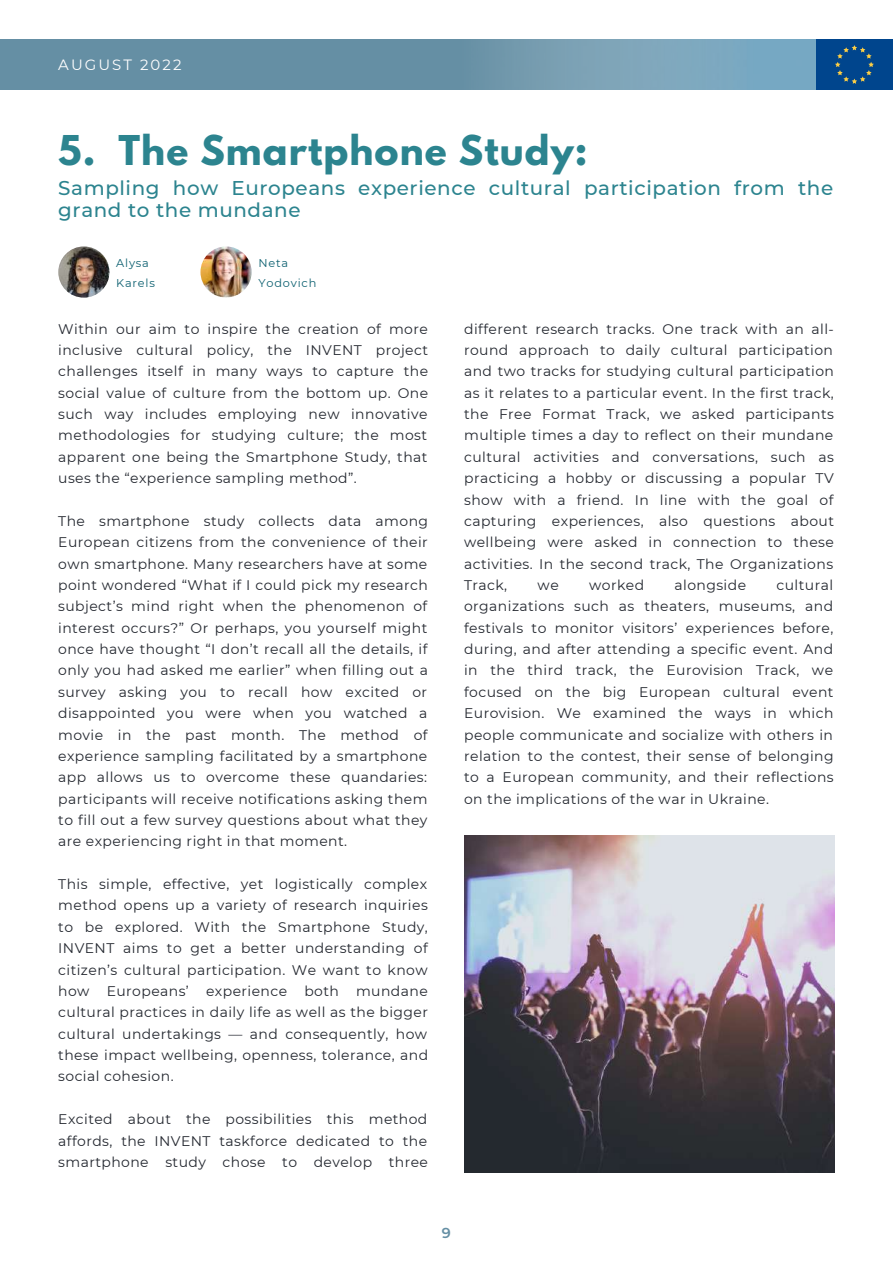
<style>
.page{position:relative;width:893px;height:1264px;background:#fff}
.page>*{position:absolute;margin:0;border:0;box-sizing:border-box;transform-origin:0 0}
.t1{font:700 36.3px "League Spartan";letter-spacing:.03em;color:#2c848f}
.t2{font:500 19.95px/22.5px "Montserrat";letter-spacing:.03em;color:#2c848f}
.t3{font:14.85px "Montserrat";letter-spacing:.14em;color:#fff}
.t4{font:600 14.4px "Montserrat";color:#658fa4}
.t5{font:13.95px/21.3px "Montserrat";letter-spacing:.03em;color:#242830;text-align:justify}
.t6{font:11.4px/19.8px "Montserrat";letter-spacing:.07em;color:#0e6171}
</style>
<div class="page">
<img style="left:464px;top:835px;width:370px;height:337px">
<div style="left:815px;top:39px;width:77px;height:51px;background:#00458d"></div>
<svg style="left:835px;top:45px;width:38px;height:39px"></svg>
<div style="left:0;top:39px;width:815px;height:51px;background:#658fa4"></div>
<img style="left:58px;top:246px;width:51px;height:52px;border-radius:50%">
<img style="left:200px;top:246px;width:52px;height:52px;border-radius:50%">
<img style="left:502px;top:39px;width:313px;height:51px">
<p class="t3" style="left:58px;top:56px;width:125px">AUGUST 2022</p>
<h1 class="t1" style="left:58px;top:133px;width:531px">5. The Smartphone Study:</h1>
<h2 class="t2" style="left:58px;top:176px;width:776px">Sampling how Europeans experience cultural participation from the grand to the mundane</h2>
<p class="t6" style="left:116px;top:253px;width:40px">Alysa<br>Karels</p>
<p class="t6" style="left:258px;top:253px;width:59px">Neta<br>Yodovich</p>
<p class="t5" style="left:58px;top:318px;width:371px">Within our aim to inspire the creation of more inclusive cultural policy, the INVENT project challenges itself in many ways to capture the social value of culture from the bottom up. One such way includes employing new innovative methodologies for studying culture; the most apparent one being the Smartphone Study, that uses the “experience sampling method”.</p>
<p class="t5" style="left:58px;top:510px;width:371px">The smartphone study collects data among European citizens from the convenience of their own smartphone. Many researchers have at some point wondered “What if I could pick my research subject’s mind right when the phenomenon of interest occurs?” Or perhaps, you yourself might once have thought “I don’t recall all the details, if only you had asked me earlier” when filling out a survey asking you to recall how excited or disappointed you were when you watched a movie in the past month. The method of experience sampling facilitated by a smartphone app allows us to overcome these quandaries: participants will receive notifications asking them to fill out a few survey questions about what they are experiencing right in that moment.</p>
<p class="t5" style="left:58px;top:873px;width:371px">This simple, effective, yet logistically complex method opens up a variety of research inquiries to be explored. With the Smartphone Study, INVENT aims to get a better understanding of citizen’s cultural participation. We want to know how Europeans’ experience both mundane cultural practices in daily life as well as the bigger cultural undertakings — and consequently, how these impact wellbeing, openness, tolerance, and social cohesion.</p>
<p class="t5" style="left:58px;top:1108px;width:371px">Excited about the possibilities this method affords, the INVENT taskforce dedicated to the smartphone study chose to develop three</p>
<p class="t5" style="left:464px;top:318px;width:371px">different research tracks. One track with an all&shy;round approach to daily cultural participation and two tracks for studying cultural participation as it relates to a particular event. In the first track, the Free Format Track, we asked participants multiple times a day to reflect on their mundane cultural activities and conversations, such as practicing a hobby or discussing a popular TV show with a friend. In line with the goal of capturing experiences, also questions about wellbeing were asked in connection to these activities. In the second track, The Organizations Track,</p>
<p class="t5" style="left:464px;top:574px;width:371px;text-indent:312px">cultural organizations such as theaters, museums, and festivals to monitor visitors’ experiences before, during, and after attending a specific event. And in the third track, the Eurovision Track, we focused on the big European cultural event Eurovision. We examined the ways in which people communicate and socialize with others in relation to the contest, their sense of belonging to a European community, and their reflections on the implications of the war in Ukraine.</p>
<p class="t5" style="left:537px;top:574px;width:23px">we</p>
<p class="t5" style="left:589px;top:574px;width:56px">worked</p>
<p class="t5" style="left:674px;top:574px;width:73px">alongside</p>
<p class="t4" style="left:442px;top:1224px;width:11px">9</p>
</div>
